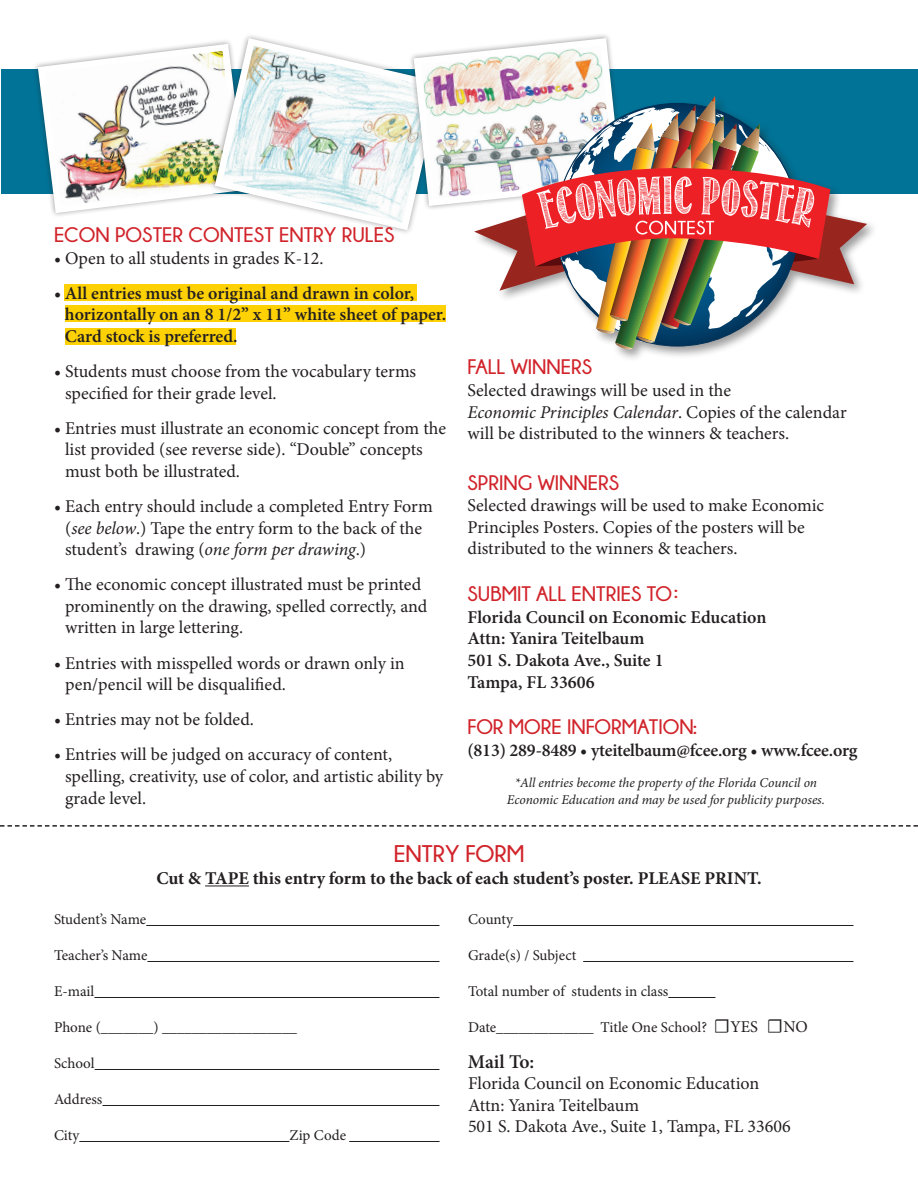
<style>
.page{position:relative;width:918px;height:1188px;background:#fff}
.page>*{position:absolute;margin:0;border:0;box-sizing:border-box;transform-origin:0 0}
.t1{font:700 24px "Champagne&Limousines";color:#d1232a}
.t2{font:700 21px "Champagne&Limousines";color:#d1232a}
.t3{font:600 19.5px "Minion Pro";letter-spacing:-.01em;color:#231f20}
.t4{font:18px/21.6px "Minion Pro";color:#231f20}
.t5{font:600 18px/21.6px "Minion Pro";letter-spacing:-.005em;color:#231f20}
.t6{font:700 18px "Minion Pro";color:#231f20}
.t7{font:15px "Minion Pro";letter-spacing:-.005em;color:#231f20}
.t8{font:italic 13.5px/16.2px "Minion Pro";letter-spacing:-.005em;color:#231f20;text-align:center}
.s1{font-style:italic}
.s2{font-size:19.5px}
.s3{font-size:16.5px}
</style>
<div class="page">
<div style="left:65px;top:285px;width:352px;height:16px;background:#fed105"></div>
<div style="left:65px;top:306px;width:381px;height:16px;background:#fed105"></div>
<div style="left:65px;top:328px;width:170px;height:17px;background:#fed105"></div>
<div style="left:2px;top:69px;width:916px;height:125px;background:#007397"></div>
<div style="left:32px;top:38px;width:219px;height:180px;background:#231f20;opacity:.44"></div>
<img style="left:34px;top:40px;width:175px;height:177px">
<div style="left:209px;top:32px;width:238px;height:204px;background:#231f20;opacity:.44"></div>
<svg style="left:211px;top:34px;width:199px;height:200px"></svg>
<div style="left:472px;top:94px;width:407px;height:268px;background:#231f20;opacity:.44"></div>
<img style="left:410px;top:35px;width:457px;height:316px">
<svg style="left:0;top:825px;width:918px;height:2px"></svg>
<hr style="left:205px;top:886px;width:44px;height:1px;background:#231f20">
<hr style="left:146px;top:925px;width:293px;height:1px;background:#231f20">
<hr style="left:147px;top:961px;width:293px;height:1px;background:#231f20">
<hr style="left:94px;top:997px;width:345px;height:1px;background:#231f20">
<hr style="left:95px;top:1069px;width:344px;height:1px;background:#231f20">
<hr style="left:102px;top:1105px;width:337px;height:1px;background:#231f20">
<hr style="left:79px;top:1141px;width:210px;height:1px;background:#231f20">
<hr style="left:350px;top:1141px;width:90px;height:1px;background:#231f20">
<hr style="left:513px;top:925px;width:340px;height:1px;background:#231f20">
<hr style="left:583px;top:961px;width:271px;height:1px;background:#231f20">
<hr style="left:668px;top:997px;width:47px;height:1px;background:#231f20">
<p class="t2" style="left:54px;top:223px;width:342px">ECON POSTER CONTEST ENTRY RULES</p>
<p class="t4" style="left:54px;top:247px;width:271px">• Open to all students in grades K-12.</p>
<p class="t5" style="left:65px;top:282px;width:383px;text-indent:-11px">• All entries must be original and drawn in color, horizontally on an 8 1/2” x 11” white sheet of paper.<br>Card stock is preferred.</p>
<p class="t4" style="left:65px;top:361px;width:353px;text-indent:-11px">• Students must choose from the vocabulary terms specified for their grade level.</p>
<p class="t4" style="left:65px;top:417px;width:383px;text-indent:-11px">• Entries must illustrate an economic concept from the list provided (see reverse side). “Double” concepts must both be illustrated.</p>
<p class="t4" style="left:65px;top:496px;width:369px;text-indent:-11px">• Each entry should include a completed Entry Form (<span class="s1">see below</span>.) Tape the entry form to the back of the student’s drawing (<span class="s1">one form per drawing</span>.)</p>
<p class="t4" style="left:65px;top:574px;width:364px;text-indent:-11px">• The economic concept illustrated must be printed prominently on the drawing, spelled correctly, and written in large lettering.</p>
<p class="t4" style="left:65px;top:652px;width:341px;text-indent:-11px">• Entries with misspelled words or drawn only in pen/pencil will be disqualified.</p>
<p class="t4" style="left:54px;top:709px;width:201px">• Entries may not be folded.</p>
<p class="t4" style="left:65px;top:744px;width:380px;text-indent:-11px">• Entries will be judged on accuracy of content, spelling, creativity, use of color, and artistic ability by grade level.</p>
<p class="t2" style="left:468px;top:356px;width:126px">FALL WINNERS</p>
<p class="t4" style="left:468px;top:380px;width:381px">Selected drawings will be used in the<br><span class="s1">Economic Principles Calendar</span>. Copies of the calendar will be distributed to the winners &amp; teachers.</p>
<p class="t2" style="left:468px;top:471px;width:153px">SPRING WINNERS</p>
<p class="t4" style="left:468px;top:495px;width:358px">Selected drawings will be used to make Economic<br>Principles Posters. Copies of the posters will be distributed to the winners &amp; teachers.</p>
<p class="t2" style="left:468px;top:582px;width:212px">SUBMIT ALL ENTRIES TO:</p>
<p class="t5" style="left:468px;top:606px;width:301px">Florida Council on Economic Education<br>Attn: Yanira Teitelbaum<br>501 S. Dakota Ave., Suite 1<br>Tampa, FL 33606</p>
<p class="t2" style="left:468px;top:716px;width:231px">FOR MORE INFORMATION:</p>
<p class="t5" style="left:468px;top:739px;width:392px">(813) 289-8489 • yteitelbaum@fcee.org • www.fcee.org</p>
<p class="t8" style="left:507px;top:775px;width:320px">*All entries become the property of the Florida Council on<br>Economic Education and may be used for publicity purposes.</p>
<h1 class="t1" style="left:394px;top:840px;width:132px">ENTRY FORM</h1>
<p class="t6" style="left:156px;top:866px;width:607px">Cut &amp; TAPE this entry form to the back of each student’s poster. PLEASE PRINT.</p>
<p class="t7" style="left:54px;top:909px;width:94px">Student’s Name</p>
<p class="t7" style="left:54px;top:945px;width:95px">Teacher’s Name</p>
<p class="t7" style="left:54px;top:981px;width:42px">E-mail</p>
<p class="t7" style="left:54px;top:1017px;width:244px">Phone (_______) __________________</p>
<p class="t7" style="left:54px;top:1053px;width:42px">School</p>
<p class="t7" style="left:54px;top:1089px;width:50px">Address</p>
<p class="t7" style="left:54px;top:1125px;width:27px">City</p>
<p class="t7" style="left:468px;top:909px;width:47px">County</p>
<p class="t7" style="left:468px;top:945px;width:110px">Grade(s) / Subject</p>
<p class="t7" style="left:468px;top:981px;width:202px">Total number of students in class</p>
<p class="t7" style="left:468px;top:1017px;width:341px">Date_____________ Title One School? <span class="s2">☐</span><span class="s3">YES</span> <span class="s2">☐</span><span class="s3">NO</span></p>
<p class="t3" style="left:468px;top:1048px;width:68px">Mail To:</p>
<p class="t4" style="left:468px;top:1073px;width:324px">Florida Council on Economic Education<br>Attn: Yanira Teitelbaum<br>501 S. Dakota Ave., Suite 1, Tampa, FL 33606</p>
</div>
